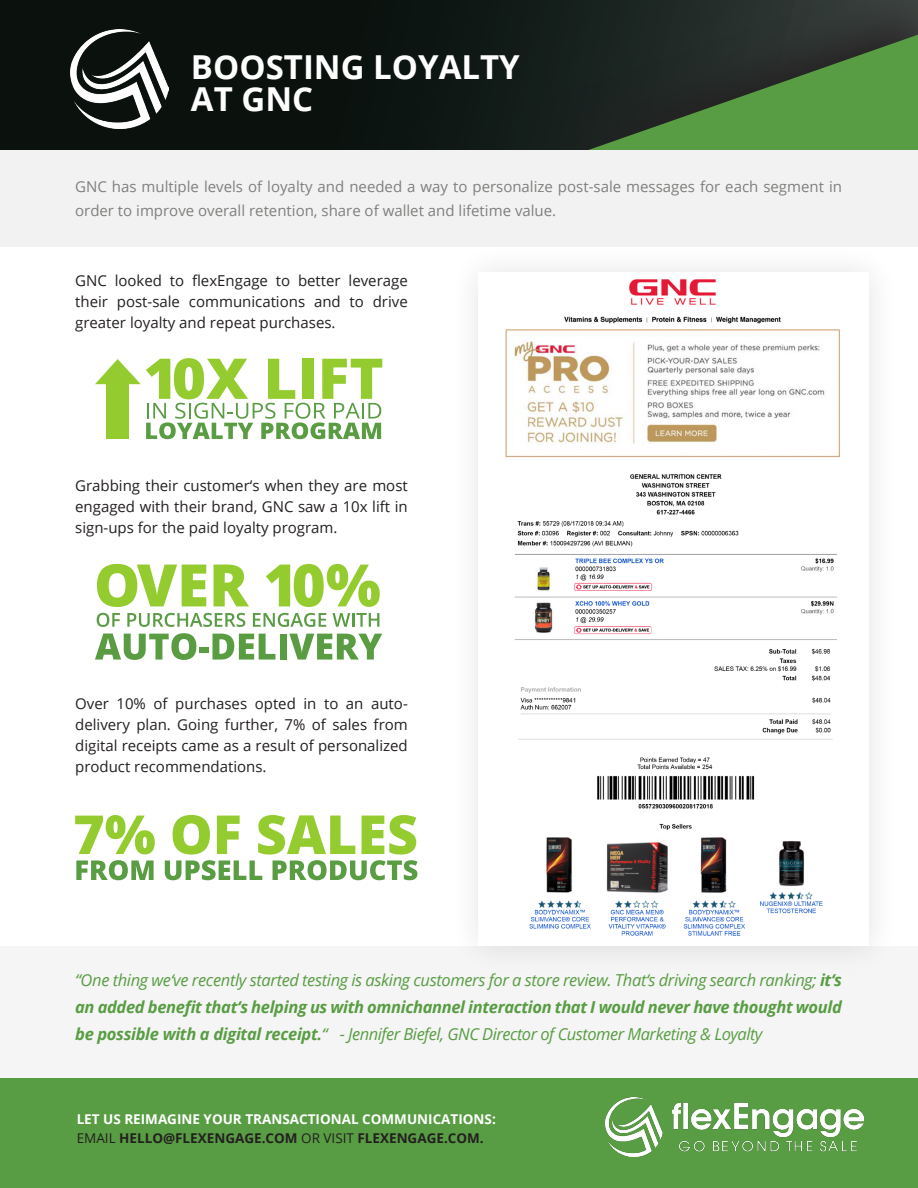
<style>
.page{position:relative;width:918px;height:1188px;background:#fff}
.page>*{position:absolute;margin:0;border:0;box-sizing:border-box;transform-origin:0 0}
.t1{font:700 33px "Open Sans";color:#fff}
.t2{font:italic 16.5px/27px "Open Sans";letter-spacing:-.03em;color:#589d43;text-align:justify}
.t3{font:15px/21px "Open Sans";color:#231f20;text-align:justify}
.t4{font:15px/24px "Open Sans";color:#7f7f7e}
.t5{font:700 13.5px "Open Sans";color:#231f20}
.t6{font:700 13.5px "Open Sans";color:#fff}
.s1{font-weight:700}
.s2{font-weight:400}
</style>
<div class="page">
<div style="left:0;top:0;width:918px;height:151px;background:#0b120e"></div>
<div style="left:533px;top:0;width:385px;height:200px;background:linear-gradient(to right,#131f1b,#393e3c)"></div>
<svg style="left:578px;top:35px;width:340px;height:116px;background:#3d6235"></svg>
<div style="left:0;top:1070px;width:918px;height:118px;background:#589d43"></div>
<div style="left:0;top:151px;width:918px;height:96px;background:#f2f2f2"></div>
<div style="left:0;top:946px;width:918px;height:132px;background:#f5f5f5"></div>
<img style="left:70px;top:30px;width:98px;height:99px">
<img style="left:606px;top:1097px;width:258px;height:59px">
<div style="left:449px;top:243px;width:450px;height:732px;background:#231f20;opacity:.13"></div>
<img style="left:505px;top:279px;width:335px;height:657px">
<svg style="left:75px;top:815px;width:80px;height:39px"></svg>
<svg style="left:76px;top:860px;width:78px;height:20px"></svg>
<svg style="left:165px;top:815px;width:252px;height:65px"></svg>
<svg style="left:97px;top:564px;width:109px;height:43px"></svg>
<svg style="left:214px;top:565px;width:35px;height:41px"></svg>
<svg style="left:266px;top:564px;width:114px;height:43px"></svg>
<svg style="left:97px;top:613px;width:23px;height:14px"></svg>
<svg style="left:127px;top:613px;width:118px;height:14px"></svg>
<svg style="left:253px;top:613px;width:73px;height:14px"></svg>
<svg style="left:332px;top:613px;width:47px;height:14px"></svg>
<svg style="left:95px;top:633px;width:101px;height:27px"></svg>
<div style="left:199px;top:647px;width:10px;height:6px;background:#599c42"></div>
<svg style="left:212px;top:634px;width:63px;height:26px"></svg>
<div style="left:280px;top:634px;width:7px;height:26px;background:#599c42"></div>
<svg style="left:289px;top:634px;width:93px;height:26px"></svg>
<svg style="left:95px;top:358px;width:287px;height:81px"></svg>
<div style="left:106px;top:383px;width:23px;height:56px;background:#94cc30"></div>
<p class="t1" style="left:191px;top:44px;width:330px">BOOSTING LOYALTY</p>
<p class="t1" style="left:191px;top:75px;width:124px">AT GNC</p>
<p class="t4" style="left:75px;top:174px;width:768px">GNC has multiple levels of loyalty and needed a way to personalize post-sale messages for each segment in order to improve overall retention, share of wallet and lifetime value.</p>
<p class="t3" style="left:75px;top:270px;width:334px">GNC looked to flexEngage to better leverage their post-sale communications and to drive greater loyalty and repeat purchases.</p>
<p class="t3" style="left:75px;top:474px;width:334px">Grabbing their customer‘s when they are most engaged with their brand, GNC saw a 10x lift in sign-ups for the paid loyalty program.</p>
<p class="t3" style="left:75px;top:693px;width:334px">Over 10% of purchases opted in to an auto&shy;delivery plan. Going further, 7% of sales from digital receipts came as a result of personalized product recommendations.</p>
<p class="t2" style="left:75px;top:966px;width:768px">“One thing we‘ve recently started testing is asking customers for a store review. That‘s driving search ranking; <span class="s1">it‘s an added benefit that‘s helping us with omnichannel interaction that I would never have thought would be possible with a digital receipt.</span>“ - Jennifer Biefel, GNC Director of Customer Marketing &amp; Loyalty</p>
<p class="t6" style="left:77px;top:1110px;width:421px">LET US REIMAGINE YOUR TRANSACTIONAL COMMUNICATIONS:</p>
<p class="t5" style="left:77px;top:1129px;width:409px"><span class="s2">EMAIL</span> HELLO@FLEXENGAGE.COM <span class="s2">OR VISIT</span> FLEXENGAGE.COM.</p>
</div>
